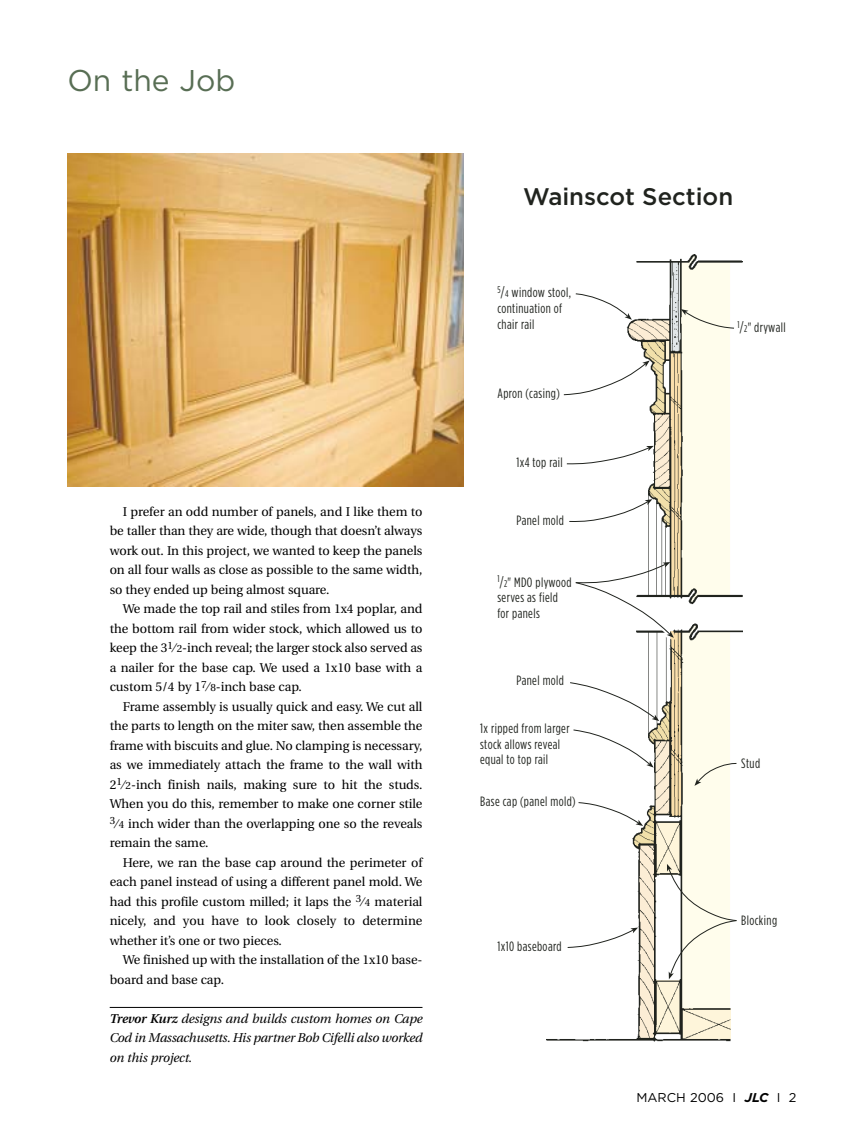
<style>
.page{position:relative;width:864px;height:1134px;background:#fff}
.page>*{position:absolute;margin:0;border:0;box-sizing:border-box;transform-origin:0 0}
.t1{font:30px "Gotham";color:#586e54}
.t2{font:500 24px "Gotham";color:#20231e}
.t3{font:13.5px/15.8px "Gotham Condensed";letter-spacing:.03em;color:#20231e}
.t4{font:12.75px/19.5px "Utopia";letter-spacing:-.005em;color:#000;text-align:justify}
.t5{font:italic 12.75px/19.5px "Utopia";letter-spacing:-.015em;color:#000;text-align:justify}
.t6{font:12.75px "Gotham";color:#000}
.s1{font-size:10.5px}
.s2{font-weight:600}
.s3{font-size:14.25px}
.s4{font-size:9.75px}
.s5{font-weight:700;font-style:italic}
</style>
<div class="page">
<svg style="left:563px;top:256px;width:174px;height:784px"></svg>
<img style="left:68px;top:154px;width:396px;height:332px">
<hr style="left:110px;top:1007px;width:312px;height:1px;background:#000">
<h1 class="t1" style="left:68px;top:70px;width:170px">On the Job</h1>
<p class="t4" style="left:110px;top:503px;width:314px;text-indent:13px">I prefer an odd number of panels, and I like them to be taller than they are wide, though that doesn’t always work out. In this project, we wanted to keep the panels on all four walls as close as possible to the same width, so they ended up being almost square.</p>
<p class="t4" style="left:110px;top:601px;width:314px;text-indent:13px">We made the top rail and stiles from 1x4 poplar, and the bottom rail from wider stock, which allowed us to keep the 3<sup>1</sup>⁄<span class="s1">2</span>-inch reveal; the larger stock also served as a nailer for the base cap. We used a 1x10 base with a custom 5/4 by 1<sup>7</sup>⁄<span class="s1">8</span>-inch base cap.</p>
<p class="t4" style="left:110px;top:698px;width:314px;text-indent:13px">Frame assembly is usually quick and easy. We cut all the parts to length on the miter saw, then assemble the frame with biscuits and glue. No clamping is necessary, as we immediately attach the frame to the wall with 2<sup>1</sup>⁄<span class="s1">2</span>-inch finish nails, making sure to hit the studs.<br>When you do this, remember to make one corner stile <sup>3</sup>⁄<span class="s1">4</span> inch wider than the overlapping one so the reveals remain the same.</p>
<p class="t4" style="left:110px;top:854px;width:314px;text-indent:13px">Here, we ran the base cap around the perimeter of each panel instead of using a different panel mold. We had this profile custom milled; it laps the <sup>3</sup>⁄<span class="s1">4</span> material nicely, and you have to look closely to determine whether it’s one or two pieces.</p>
<p class="t4" style="left:110px;top:952px;width:314px;text-indent:13px">We finished up with the installation of the 1x10 base&shy;board and base cap.</p>
<p class="t5" style="left:110px;top:1010px;width:314px"><span class="s2">Trevor Kurz</span> designs and builds custom homes on Cape Cod in Massachusetts. His partner Bob Cifelli also worked on this project.</p>
<h2 class="t2" style="left:523px;top:188px;width:211px">Wainscot Section</h2>
<p class="t3" style="left:497px;top:285px;width:75px"><sup>5</sup><span class="s3">/</span><span class="s4">4</span> window stool, continuation of chair rail</p>
<p class="t3" style="left:497px;top:387px;width:64px">Apron (casing)</p>
<p class="t3" style="left:516px;top:455px;width:48px">1x4 top rail</p>
<p class="t3" style="left:516px;top:513px;width:49px">Panel mold</p>
<p class="t3" style="left:497px;top:575px;width:76px"><sup>1</sup><span class="s3">/</span><span class="s4">2</span>" MDO plywood serves as field for panels</p>
<p class="t3" style="left:516px;top:673px;width:49px">Panel mold</p>
<p class="t3" style="left:480px;top:721px;width:91px">1x ripped from larger stock allows reveal equal to top rail</p>
<p class="t3" style="left:480px;top:794px;width:97px">Base cap (panel mold)</p>
<p class="t3" style="left:497px;top:940px;width:66px">1x10 baseboard</p>
<p class="t3" style="left:738px;top:321px;width:50px"><sup>1</sup><span class="s3">/</span><span class="s4">2</span>" drywall</p>
<p class="t3" style="left:741px;top:757px;width:20px">Stud</p>
<p class="t3" style="left:741px;top:913px;width:37px">Blocking</p>
<p class="t6" style="left:636px;top:1092px;width:162px">MARCH 2006 I <span class="s5">JLC</span> I 2</p>
</div>
